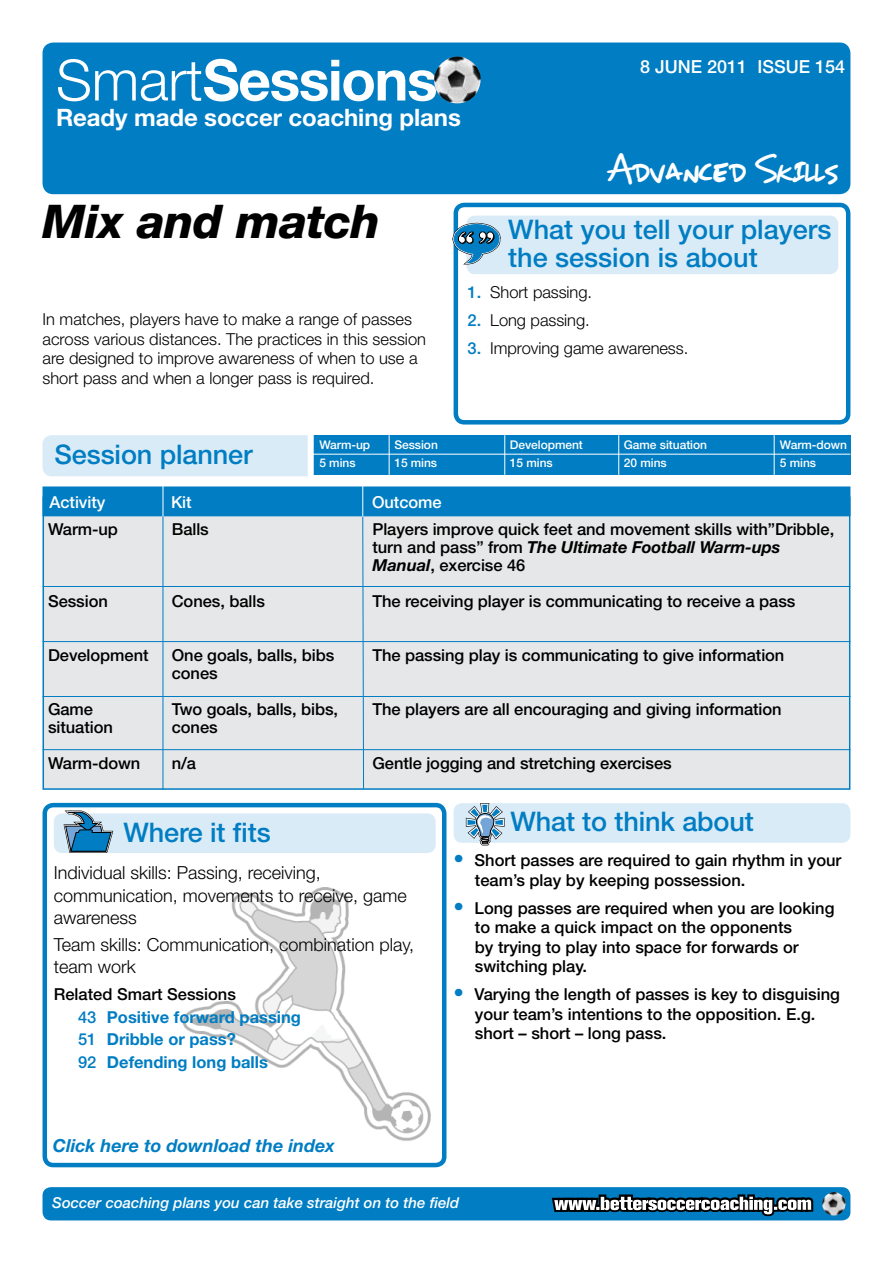
<style>
.page{position:relative;width:893px;height:1263px;background:#fff}
.page>*{position:absolute;margin:0;border:0;box-sizing:border-box;transform-origin:0 0}
.t1{font:700 57px "Helvetica Neue";letter-spacing:-.025em;color:#fff}
.t2{font:italic 800 46.5px "Helvetica Neue";letter-spacing:-.01em;color:#000}
.t3{font:31.5px "mizike";color:#fff}
.t4{font:500 27px/28.5px "Helvetica Neue";color:#007dc3}
.t5{font:700 24px "Helvetica Neue";letter-spacing:-.005em;color:#fff}
.t6{font:300 18px/22.5px "Helvetica Neue";color:#000}
.t7{font:italic 700 18px "Helvetica Neue";color:#007dc3}
.t8{font:500 18px "Helvetica Neue";color:#fff}
.t9{font:500 16.5px/19.5px "Helvetica Neue";letter-spacing:-.005em;color:#000}
.t10{font:300 16.5px/19.5px "Helvetica Neue";color:#000}
.t11{font:700 16.5px/22.5px "Helvetica Neue";color:#007dc3}
.t12{font:500 16.5px "Helvetica Neue";letter-spacing:-.005em;color:#fff}
.t13{font:italic 500 15px "Helvetica Neue";color:#fff}
.t14{font:500 12px "Helvetica Neue";letter-spacing:-.005em;color:#fff}
.s1{font-weight:300}
.s2{font-weight:500;color:#007dc3}
.s3{font-weight:700;font-style:italic}
.s4{font-weight:500;color:#000}
.s5{font-weight:500}
.s6{font-size:21px;color:#007dc3}
</style>
<div class="page">
<img style="left:182px;top:873px;width:265px;height:289px">
<div style="left:43px;top:803px;width:403px;height:364px;border:4px solid #007dc3;border-radius:9px"></div>
<div style="left:454px;top:203px;width:396px;height:221px;border:4px solid #007dc3;border-radius:9px"></div>
<div style="left:454px;top:803px;width:396px;height:40px;background:#d9ebf6;border-radius:9px"></div>
<div style="left:43px;top:496px;width:807px;height:294px;background:#e6e7e8;border:2px solid #007dc3"></div>
<div style="left:314px;top:435px;width:536px;height:40px;background:#007dc3"></div>
<div style="left:45px;top:45px;width:803px;height:147px;background:#007dc3;border-radius:9px"></div>
<div style="left:43px;top:43px;width:807px;height:151px;border:4px solid #007dc3;border-radius:9px"></div>
<div style="left:466px;top:216px;width:372px;height:58px;background:#d9ebf6;border-radius:9px"></div>
<div style="left:43px;top:436px;width:275px;height:40px;background:#d9ebf6;border-radius:9px"></div>
<div style="left:43px;top:435px;width:276px;height:41px;border:2px solid #007dc3;border-radius:9px"></div>
<div style="left:308px;top:434px;width:6px;height:45px;background:#fff"></div>
<hr style="left:312px;top:454px;width:538px;height:1px;background:#fff">
<hr style="left:618px;top:435px;width:1px;height:40px;background:#fff">
<hr style="left:774px;top:435px;width:1px;height:40px;background:#fff">
<hr style="left:163px;top:516px;width:1px;height:274px;background:#007dc3">
<svg style="left:362px;top:516px;width:2px;height:273px"></svg>
<hr style="left:43px;top:586px;width:807px;height:1px;background:#007dc3">
<hr style="left:43px;top:696px;width:807px;height:1px;background:#007dc3">
<hr style="left:43px;top:749px;width:807px;height:1px;background:#007dc3">
<hr style="left:504px;top:435px;width:1px;height:40px;background:#fff">
<hr style="left:389px;top:435px;width:1px;height:40px;background:#fff">
<hr style="left:43px;top:641px;width:807px;height:1px;background:#007dc3">
<div style="left:43px;top:486px;width:807px;height:30px;background:#007dc3;border:2px solid #007dc3"></div>
<hr style="left:163px;top:486px;width:1px;height:31px;background:#fff">
<hr style="left:362px;top:486px;width:1px;height:31px;background:#fff">
<div style="left:54px;top:813px;width:382px;height:40px;background:#d9ebf6;border-radius:9px"></div>
<div style="left:43px;top:1187px;width:807px;height:33px;background:#007dc3;border-radius:9px"></div>
<svg style="left:552px;top:1194px;width:261px;height:22px"></svg>
<img style="left:434px;top:57px;width:47px;height:47px">
<img style="left:822px;top:1192px;width:24px;height:23px">
<svg style="left:452px;top:221px;width:49px;height:44px"></svg>
<svg style="left:62px;top:810px;width:53px;height:43px"></svg>
<svg style="left:465px;top:803px;width:40px;height:43px"></svg>
<h1 class="t1" style="left:56px;top:45px;width:383px"><span class="s1">Smart</span>Sessions</h1>
<h3 class="t5" style="left:56px;top:103px;width:406px">Ready made soccer coaching plans</h3>
<h2 class="t2" style="left:43px;top:193px;width:339px">Mix and match</h2>
<p class="t8" style="left:640px;top:56px;width:206px">8 JUNE 2011 ISSUE 154</p>
<h3 class="t3" style="left:608px;top:152px;width:233px">Advanced Skills</h3>
<h3 class="t4" style="left:508px;top:214px;width:325px">What you tell your players the session is about</h3>
<p class="t10" style="left:43px;top:309px;width:385px">In matches, players have to make a range of passes across various distances. The practices in this session are designed to improve awareness of when to use a short pass and when a longer pass is required.</p>
<p class="t10" style="left:468px;top:282px;width:126px"><span class="s2">1.</span> Short passing.</p>
<p class="t10" style="left:468px;top:310px;width:124px"><span class="s2">2.</span> Long passing.</p>
<p class="t10" style="left:468px;top:338px;width:222px"><span class="s2">3.</span> Improving game awareness.</p>
<h3 class="t4" style="left:55px;top:440px;width:200px">Session planner</h3>
<p class="t14" style="left:319px;top:438px;width:52px">Warm-up</p>
<p class="t14" style="left:394px;top:438px;width:45px">Session</p>
<p class="t14" style="left:510px;top:438px;width:75px">Development</p>
<p class="t14" style="left:624px;top:438px;width:85px">Game situation</p>
<p class="t14" style="left:780px;top:438px;width:69px">Warm-down</p>
<p class="t14" style="left:319px;top:456px;width:38px">5 mins</p>
<p class="t14" style="left:394px;top:456px;width:44px">15 mins</p>
<p class="t14" style="left:510px;top:456px;width:44px">15 mins</p>
<p class="t14" style="left:624px;top:456px;width:44px">20 mins</p>
<p class="t14" style="left:780px;top:456px;width:38px">5 mins</p>
<p class="t12" style="left:50px;top:493px;width:57px">Activity</p>
<p class="t12" style="left:171px;top:493px;width:22px">Kit</p>
<p class="t12" style="left:372px;top:493px;width:71px">Outcome</p>
<p class="t9" style="left:48px;top:519px;width:71px">Warm-up</p>
<p class="t9" style="left:48px;top:591px;width:61px">Session</p>
<p class="t9" style="left:48px;top:645px;width:102px">Development</p>
<p class="t9" style="left:48px;top:700px;width:66px;line-height:18px">Game situation</p>
<p class="t9" style="left:48px;top:753px;width:94px">Warm-down</p>
<p class="t9" style="left:172px;top:519px;width:39px">Balls</p>
<p class="t9" style="left:172px;top:591px;width:95px">Cones, balls</p>
<p class="t9" style="left:172px;top:646px;width:164px;line-height:18px">One goals, balls, bibs cones</p>
<p class="t9" style="left:172px;top:700px;width:168px;line-height:18px">Two goals, balls, bibs, cones</p>
<p class="t9" style="left:172px;top:753px;width:26px">n/a</p>
<h3 class="t4" style="left:123px;top:817px;width:149px">Where it fits</h3>
<p class="t9" style="left:372px;top:520px;width:463px;line-height:18px">Players improve quick feet and movement skills with”Dribble, turn and pass” from <span class="s3">The Ultimate Football Warm-ups<br>Manual</span>, exercise 46</p>
<p class="t9" style="left:372px;top:591px;width:424px">The receiving player is communicating to receive a pass</p>
<p class="t9" style="left:372px;top:645px;width:413px">The passing play is communicating to give information</p>
<p class="t9" style="left:372px;top:699px;width:411px">The players are all encouraging and giving information</p>
<p class="t9" style="left:372px;top:753px;width:301px">Gentle jogging and stretching exercises</p>
<h3 class="t4" style="left:510px;top:807px;width:245px">What to think about</h3>
<p class="t6" style="left:54px;top:861px;width:355px">Individual skills: Passing, receiving, communication, movements to receive, game awareness</p>
<p class="t6" style="left:54px;top:933px;width:362px">Team skills: Communication, combination play, team work</p>
<p class="t11" style="left:78px;top:983px;width:224px;text-indent:-24px"><span class="s4">Related Smart Sessions<br></span><span class="s5">43</span> Positive forward passing<br><span class="s5">51</span> Dribble or pass?<br><span class="s5">92</span> Defending long balls</p>
<p class="t7" style="left:53px;top:1135px;width:284px">Click here to download the index</p>
<p class="t9" style="left:475px;top:851px;width:368px;text-indent:-21px"><span class="s6">•</span> Short passes are required to gain rhythm in your team’s play by keeping possession.</p>
<p class="t9" style="left:475px;top:898px;width:361px;text-indent:-21px"><span class="s6">•</span> Long passes are required when you are looking to make a quick impact on the opponents<br>by trying to play into space for forwards or switching play.</p>
<p class="t9" style="left:475px;top:985px;width:367px;text-indent:-21px"><span class="s6">•</span> Varying the length of passes is key to disguising your team’s intentions to the opposition. E.g. short – short – long pass.</p>
<p class="t13" style="left:52px;top:1194px;width:408px">Soccer coaching plans you can take straight on to the field</p>
</div>
